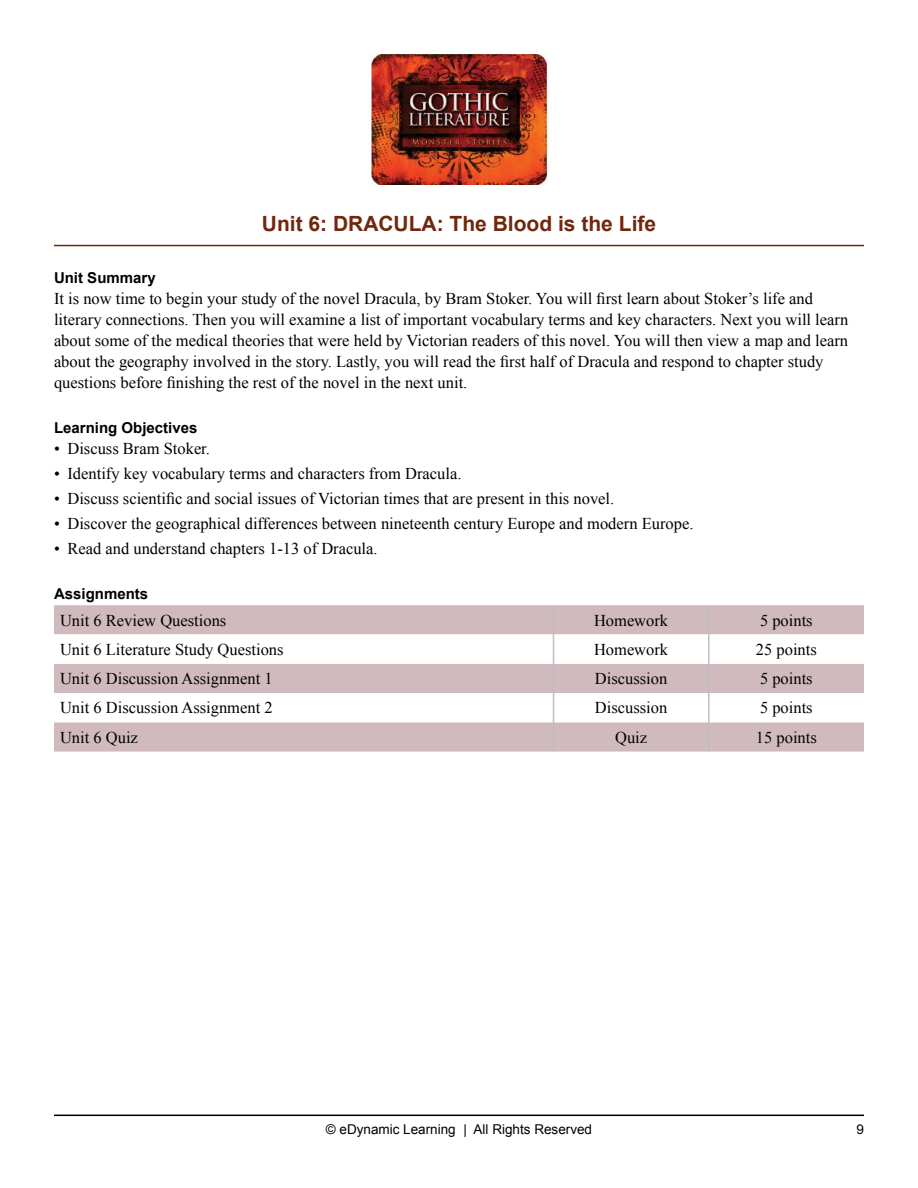
<style>
.page{position:relative;width:918px;height:1188px;background:#fff}
.page>*{position:absolute;margin:0;border:0;box-sizing:border-box;transform-origin:0 0}
.t1{font:700 21px "Arial";color:#70270c}
.t2{font:16.5px/21px "Times New Roman";color:#000}
.t3{font:700 15px "Arial";color:#000}
.t4{font:13.5px "Arial";color:#000}
</style>
<div class="page">
<hr style="left:54px;top:1115px;width:810px;height:1px;background:#000">
<img style="left:371px;top:54px;width:176px;height:130px">
<hr style="left:54px;top:245px;width:810px;height:1px;background:#70270c">
<div style="left:54px;top:605px;width:810px;height:147px;background:#d0babe"></div>
<hr style="left:553px;top:605px;width:1px;height:30px;background:#bcbec0">
<hr style="left:708px;top:605px;width:2px;height:30px;background:#bcbec0">
<svg style="left:54px;top:635px;width:810px;height:87px"></svg>
<hr style="left:708px;top:693px;width:2px;height:29px;background:#bcbec0">
<hr style="left:553px;top:722px;width:1px;height:30px;background:#bcbec0">
<hr style="left:708px;top:722px;width:2px;height:30px;background:#bcbec0">
<p class="t1" style="left:262px;top:210px;width:396px">Unit 6: DRACULA: The Blood is the Life</p>
<p class="t3" style="left:54px;top:268px;width:103px">Unit Summary</p>
<p class="t2" style="left:54px;top:288px;width:796px">It is now time to begin your study of the novel Dracula, by Bram Stoker. You will first learn about Stoker’s life and literary connections. Then you will examine a list of important vocabulary terms and key characters. Next you will learn about some of the medical theories that were held by Victorian readers of this novel. You will then view a map and learn about the geography involved in the story. Lastly, you will read the first half of Dracula and respond to chapter study questions before finishing the rest of the novel in the next unit.</p>
<p class="t3" style="left:54px;top:418px;width:145px">Learning Objectives</p>
<p class="t2" style="left:54px;top:438px;width:158px">• Discuss Bram Stoker.</p>
<p class="t2" style="left:54px;top:463px;width:409px">• Identify key vocabulary terms and characters from Dracula.</p>
<p class="t2" style="left:54px;top:488px;width:562px">• Discuss scientific and social issues of Victorian times that are present in this novel.</p>
<p class="t2" style="left:54px;top:513px;width:641px">• Discover the geographical differences between nineteenth century Europe and modern Europe.</p>
<p class="t2" style="left:54px;top:538px;width:325px">• Read and understand chapters 1-13 of Dracula.</p>
<p class="t3" style="left:54px;top:584px;width:96px">Assignments</p>
<p class="t2" style="left:60px;top:609px;width:168px">Unit 6 Review Questions</p>
<p class="t2" style="left:594px;top:609px;width:76px">Homework</p>
<p class="t2" style="left:760px;top:609px;width:54px">5 points</p>
<p class="t2" style="left:60px;top:639px;width:225px">Unit 6 Literature Study Questions</p>
<p class="t2" style="left:594px;top:639px;width:76px">Homework</p>
<p class="t2" style="left:756px;top:639px;width:62px">25 points</p>
<p class="t2" style="left:60px;top:668px;width:214px">Unit 6 Discussion Assignment 1</p>
<p class="t2" style="left:595px;top:668px;width:74px">Discussion</p>
<p class="t2" style="left:760px;top:668px;width:54px">5 points</p>
<p class="t2" style="left:60px;top:697px;width:214px">Unit 6 Discussion Assignment 2</p>
<p class="t2" style="left:595px;top:697px;width:74px">Discussion</p>
<p class="t2" style="left:760px;top:697px;width:54px">5 points</p>
<p class="t2" style="left:60px;top:726px;width:79px">Unit 6 Quiz</p>
<p class="t2" style="left:615px;top:726px;width:34px">Quiz</p>
<p class="t2" style="left:756px;top:726px;width:62px">15 points</p>
<p class="t4" style="left:326px;top:1120px;width:268px">© eDynamic Learning | All Rights Reserved</p>
<p class="t4" style="left:856px;top:1120px;width:9px">9</p>
</div>
